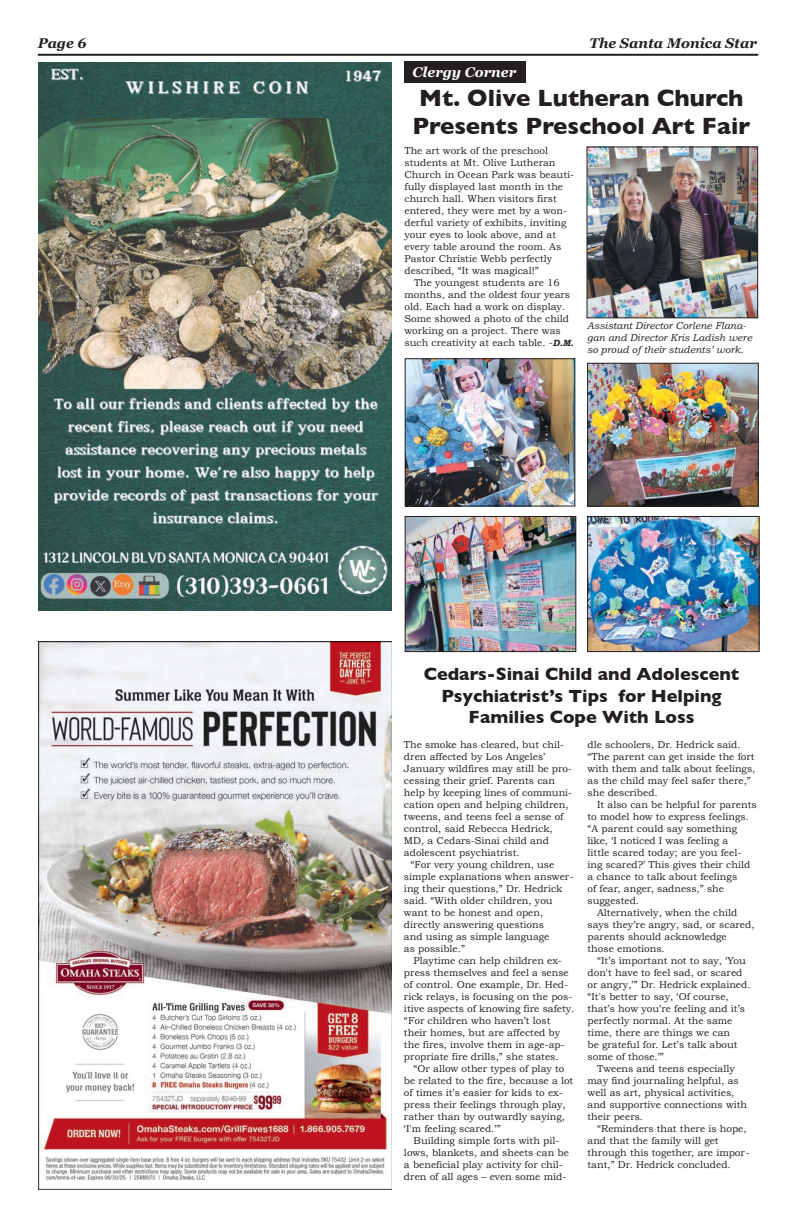
<style>
.page{position:relative;width:796px;height:1228px;background:#fff}
.page>*{position:absolute;margin:0;border:0;box-sizing:border-box;transform-origin:0 0}
.t1{font:700 24px/28.8px "Gill Sans";color:#231f20}
.t2{font:700 18px/21.6px "Gill Sans";color:#231f20;text-align:center}
.t3{font:italic 700 14px "Georgia";color:#231f20}
.t4{font:italic 700 14px "Georgia";color:#fff}
.t5{font:10px/12px "Bookman Old Style";color:#231f20}
.t6{font:italic 10px/12px "Bookman Old Style";color:#231f20}
.s1{font-weight:700;font-style:italic;font-size:9px}
</style>
<div class="page">
<hr style="left:38px;top:54px;width:720px;height:2px;background:#231f20">
<img style="left:39px;top:62px;width:353px;height:549px">
<img style="left:39px;top:641px;width:353px;height:548px">
<div style="left:404px;top:61px;width:121px;height:22px;background:#231f20"></div>
<img style="left:406px;top:360px;width:167px;height:144px">
<div style="left:404px;top:358px;width:171px;height:148px;border:1px solid #231f20"></div>
<img style="left:589px;top:365px;width:167px;height:139px">
<div style="left:587px;top:363px;width:171px;height:143px;border:1px solid #231f20"></div>
<img style="left:588px;top:148px;width:168px;height:168px">
<div style="left:586px;top:146px;width:172px;height:172px;border:1px solid #231f20"></div>
<img style="left:406px;top:518px;width:168px;height:132px">
<div style="left:404px;top:516px;width:172px;height:136px;border:1px solid #231f20"></div>
<img style="left:589px;top:518px;width:168px;height:132px">
<div style="left:587px;top:516px;width:172px;height:136px;border:1px solid #231f20"></div>
<h3 class="t3" style="left:38px;top:33px;width:50px">Page 6</h3>
<h3 class="t3" style="left:589px;top:32px;width:169px">The Santa Monica Star</h3>
<h3 class="t4" style="left:412px;top:61px;width:105px">Clergy Corner</h3>
<h1 class="t1" style="left:412px;top:83px;width:339px">Mt. Olive Lutheran Church<br>Presents Preschool Art Fair</h1>
<p class="t5" style="left:404px;top:144px;width:171px">The art work of the preschool students at Mt. Olive Lutheran<br>Church in Ocean Park was beauti&shy;fully displayed last month in the church hall. When visitors first entered, they were met by a won&shy;derful variety of exhibits, inviting your eyes to look above, and at every table around the room. As<br>Pastor Christie Webb perfectly described, “It was magical!”</p>
<p class="t5" style="left:404px;top:276px;width:170px;text-indent:10px">The youngest students are 16 months, and the oldest four years old. Each had a work on display.<br>Some showed a photo of the child working on a project. There was such creativity at each table. -<span class="s1">D.M.</span></p>
<p class="t6" style="left:587px;top:320px;width:166px">Assistant Director Corlene Flana&shy;gan and Director Kris Ladish were so proud of their students’ work.</p>
<h2 class="t2" style="left:423px;top:663px;width:317px">Cedars-Sinai Child and Adolescent<br>Psychiatrist’s Tips for Helping<br>Families Cope With Loss</h2>
<p class="t5" style="left:587px;top:739px;width:169px">dle schoolers, Dr. Hedrick said. “The parent can get inside the fort with them and talk about feelings, as the child may feel safer there,” she described.</p>
<p class="t5" style="left:597px;top:799px;width:161px">It also can be helpful for parents</p>
<p class="t5" style="left:587px;top:811px;width:163px">to model how to express feelings.</p>
<p class="t5" style="left:587px;top:823px;width:151px">“A parent could say something</p>
<p class="t5" style="left:587px;top:835px;width:142px">like, ‘I noticed I was feeling a</p>
<p class="t5" style="left:587px;top:847px;width:155px">little scared today; are you feel-</p>
<p class="t5" style="left:587px;top:859px;width:164px">ing scared?’ This gives their child</p>
<p class="t5" style="left:587px;top:871px;width:151px">a chance to talk about feelings</p>
<p class="t5" style="left:587px;top:883px;width:138px">of fear, anger, sadness,” she</p>
<p class="t5" style="left:587px;top:895px;width:53px">suggested.</p>
<p class="t5" style="left:597px;top:907px;width:142px">Alternatively, when the child</p>
<p class="t5" style="left:587px;top:919px;width:168px">says they’re angry, sad, or scared,</p>
<p class="t5" style="left:587px;top:931px;width:141px">parents should acknowledge</p>
<p class="t5" style="left:587px;top:943px;width:79px">those emotions.</p>
<p class="t5" style="left:597px;top:955px;width:150px">“It’s important not to say, ‘You</p>
<p class="t5" style="left:587px;top:967px;width:156px">don't have to feel sad, or scared</p>
<p class="t5" style="left:587px;top:979px;width:164px">or angry,’” Dr. Hedrick explained.</p>
<p class="t5" style="left:587px;top:991px;width:143px">“It's better to say, ‘Of course,</p>
<p class="t5" style="left:587px;top:1003px;width:159px">that’s how you’re feeling and it’s</p>
<p class="t5" style="left:587px;top:1015px;width:146px">perfectly normal. At the same</p>
<p class="t5" style="left:587px;top:1027px;width:144px">time, there are things we can</p>
<p class="t5" style="left:587px;top:1039px;width:152px">be grateful for. Let’s talk about</p>
<p class="t5" style="left:587px;top:1051px;width:78px">some of those.’”</p>
<p class="t5" style="left:597px;top:1063px;width:139px">Tweens and teens especially</p>
<p class="t5" style="left:587px;top:1075px;width:153px">may find journaling helpful, as</p>
<p class="t5" style="left:587px;top:1087px;width:148px">well as art, physical activities,</p>
<p class="t5" style="left:587px;top:1099px;width:161px">and supportive connections with</p>
<p class="t5" style="left:587px;top:1111px;width:57px">their peers.</p>
<p class="t5" style="left:597px;top:1123px;width:151px">“Reminders that there is hope,</p>
<p class="t5" style="left:587px;top:1135px;width:133px">and that the family will get</p>
<p class="t5" style="left:587px;top:1147px;width:164px">through this together, are impor-</p>
<p class="t5" style="left:587px;top:1159px;width:145px">tant,” Dr. Hedrick concluded.</p>
<p class="t5" style="left:404px;top:739px;width:162px">The smoke has cleared, but chil-</p>
<p class="t5" style="left:404px;top:751px;width:143px">dren affected by Los Angeles’</p>
<p class="t5" style="left:404px;top:763px;width:170px">January wildfires may still be pro-</p>
<p class="t5" style="left:404px;top:775px;width:152px">cessing their grief. Parents can</p>
<p class="t5" style="left:404px;top:787px;width:170px">help by keeping lines of communi-</p>
<p class="t5" style="left:404px;top:799px;width:166px">cation open and helping children,</p>
<p class="t5" style="left:404px;top:811px;width:161px">tweens, and teens feel a sense of</p>
<p class="t5" style="left:404px;top:823px;width:150px">control, said Rebecca Hedrick,</p>
<p class="t5" style="left:404px;top:835px;width:146px">MD, a Cedars-Sinai child and</p>
<p class="t5" style="left:404px;top:847px;width:117px">adolescent psychiatrist.</p>
<p class="t5" style="left:410px;top:859px;width:145px">“For very young children, use</p>
<p class="t5" style="left:404px;top:871px;width:171px">simple explanations when answer-</p>
<p class="t5" style="left:404px;top:883px;width:160px">ing their questions,” Dr. Hedrick</p>
<p class="t5" style="left:404px;top:895px;width:150px">said. “With older children, you</p>
<p class="t5" style="left:404px;top:907px;width:141px">want to be honest and open,</p>
<p class="t5" style="left:404px;top:919px;width:141px">directly answering questions</p>
<p class="t5" style="left:404px;top:931px;width:147px">and using as simple language</p>
<p class="t5" style="left:404px;top:943px;width:62px">as possible.”</p>
<p class="t5" style="left:413px;top:955px;width:150px">Playtime can help children ex-</p>
<p class="t5" style="left:404px;top:967px;width:166px">press themselves and feel a sense</p>
<p class="t5" style="left:404px;top:979px;width:166px">of control. One example, Dr. Hed-</p>
<p class="t5" style="left:404px;top:991px;width:170px">rick relays, is focusing on the pos-</p>
<p class="t5" style="left:404px;top:1003px;width:172px">itive aspects of knowing fire safety.</p>
<p class="t5" style="left:404px;top:1015px;width:148px">“For children who haven’t lost</p>
<p class="t5" style="left:404px;top:1027px;width:158px">their homes, but are affected by</p>
<p class="t5" style="left:404px;top:1039px;width:162px">the fires, involve them in age-ap-</p>
<p class="t5" style="left:404px;top:1051px;width:156px">propriate fire drills,” she states.</p>
<p class="t5" style="left:413px;top:1063px;width:152px">“Or allow other types of play to</p>
<p class="t5" style="left:404px;top:1075px;width:171px">be related to the fire, because a lot</p>
<p class="t5" style="left:404px;top:1087px;width:160px">of times it’s easier for kids to ex-</p>
<p class="t5" style="left:404px;top:1099px;width:163px">press their feelings through play,</p>
<p class="t5" style="left:404px;top:1111px;width:162px">rather than by outwardly saying,</p>
<p class="t5" style="left:404px;top:1123px;width:98px">‘I'm feeling scared.’”</p>
<p class="t5" style="left:413px;top:1135px;width:147px">Building simple forts with pil-</p>
<p class="t5" style="left:404px;top:1147px;width:166px">lows, blankets, and sheets can be</p>
<p class="t5" style="left:404px;top:1159px;width:160px">a beneficial play activity for chil-</p>
<p class="t5" style="left:404px;top:1171px;width:164px">dren of all ages – even some mid-</p>
</div>
